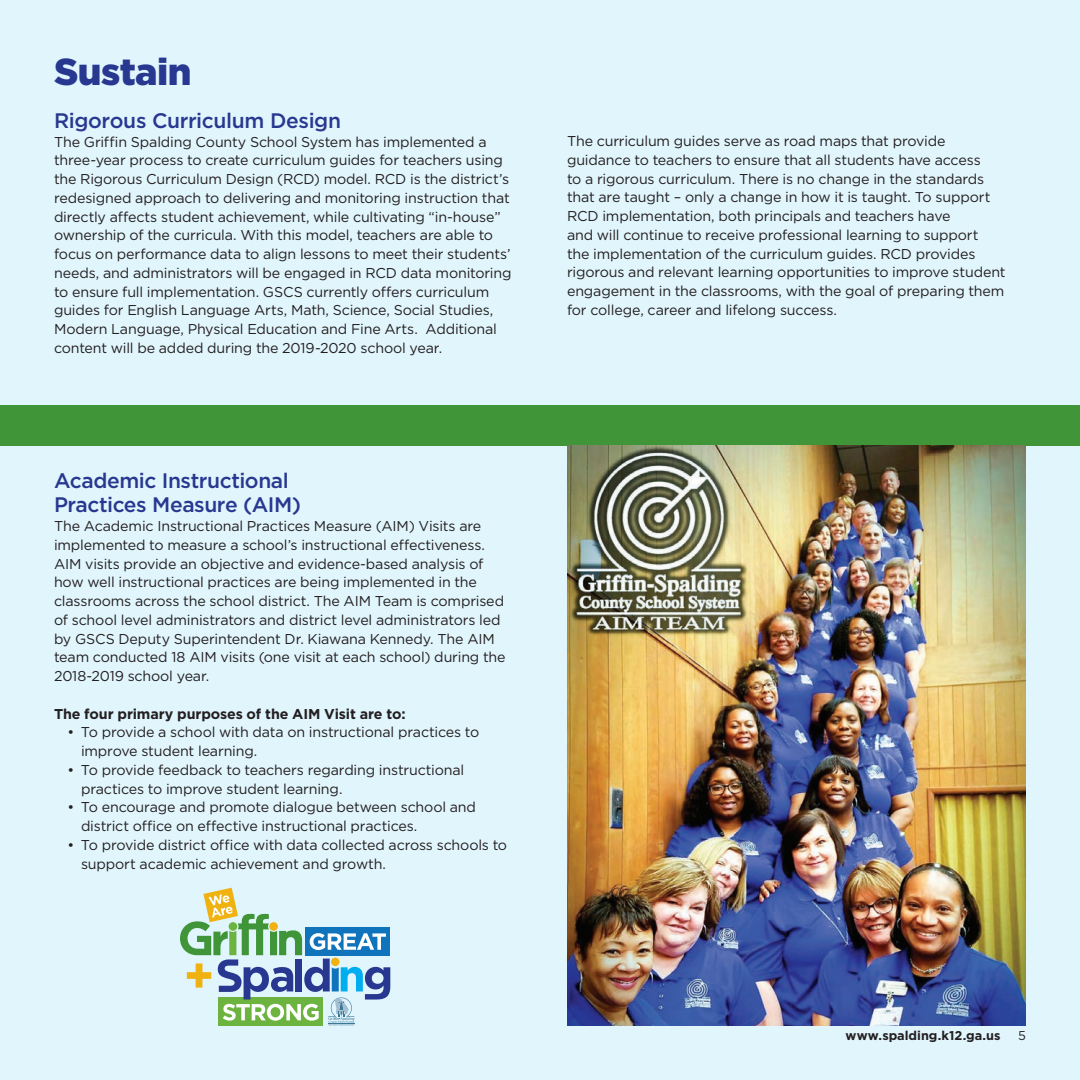
<style>
.page{position:relative;width:1080px;height:1080px;background:#e1f5fd}
.page>*{position:absolute;margin:0;border:0;box-sizing:border-box;transform-origin:0 0}
.t1{font:900 37.5px "Gotham";letter-spacing:-.015em;color:#283890}
.t2{font:500 21px/24px "Gotham";letter-spacing:-.02em;color:#283890}
.t3{font:14.25px/18.8px "Gotham";letter-spacing:-.01em;color:#231f20}
.t4{font:700 14.25px "Gotham";letter-spacing:-.005em;color:#231f20}
.t5{font:700 12.75px "Gotham";color:#231f20}
.t6{font:12.75px "Gotham";color:#231f20}
</style>
<div class="page">
<div style="left:0;top:405px;width:1080px;height:41px;background:#3f9537"></div>
<img style="left:567px;top:446px;width:459px;height:580px">
<svg style="left:180px;top:888px;width:210px;height:138px"></svg>
<h1 class="t1" style="left:54px;top:50px;width:139px">Sustain</h1>
<h2 class="t2" style="left:54px;top:108px;width:289px">Rigorous Curriculum Design</h2>
<p class="t3" style="left:54px;top:132px;width:459px">The Griffin Spalding County School System has implemented a three-year process to create curriculum guides for teachers using the Rigorous Curriculum Design (RCD) model. RCD is the district’s redesigned approach to delivering and monitoring instruction that directly affects student achievement, while cultivating “in-house” ownership of the curricula. With this model, teachers are able to focus on performance data to align lessons to meet their students’ needs, and administrators will be engaged in RCD data monitoring to ensure full implementation. GSCS currently offers curriculum guides for English Language Arts, Math, Science, Social Studies, Modern Language, Physical Education and Fine Arts. Additional content will be added during the 2019-2020 school year.</p>
<p class="t3" style="left:567px;top:132px;width:440px">The curriculum guides serve as road maps that provide guidance to teachers to ensure that all students have access<br>to a rigorous curriculum. There is no change in the standards that are taught – only a change in how it is taught. To support RCD implementation, both principals and teachers have<br>and will continue to receive professional learning to support<br>the implementation of the curriculum guides. RCD provides rigorous and relevant learning opportunities to improve student engagement in the classrooms, with the goal of preparing them for college, career and lifelong success.</p>
<h2 class="t2" style="left:54px;top:468px;width:248px">Academic Instructional<br>Practices Measure (AIM)</h2>
<p class="t3" style="left:54px;top:516px;width:453px">The Academic Instructional Practices Measure (AIM) Visits are implemented to measure a school’s instructional effectiveness.<br>AIM visits provide an objective and evidence-based analysis of how well instructional practices are being implemented in the classrooms across the school district. The AIM Team is comprised of school level administrators and district level administrators led by GSCS Deputy Superintendent Dr. Kiawana Kennedy. The AIM team conducted 18 AIM visits (one visit at each school) during the 2018-2019 school year.</p>
<p class="t4" style="left:54px;top:705px;width:353px">The four primary purposes of the AIM Visit are to:</p>
<p class="t3" style="left:81px;top:723px;width:400px;text-indent:-14px">• To provide a school with data on instructional practices to improve student learning.</p>
<p class="t3" style="left:81px;top:760px;width:385px;text-indent:-14px">• To provide feedback to teachers regarding instructional practices to improve student learning.</p>
<p class="t3" style="left:81px;top:798px;width:397px;text-indent:-14px">• To encourage and promote dialogue between school and district office on effective instructional practices.</p>
<p class="t3" style="left:81px;top:835px;width:428px;text-indent:-14px">• To provide district office with data collected across schools to support academic achievement and growth.</p>
<p class="t5" style="left:846px;top:1028px;width:156px">www.spalding.k12.ga.us</p>
<p class="t6" style="left:1018px;top:1028px;width:9px">5</p>
</div>
